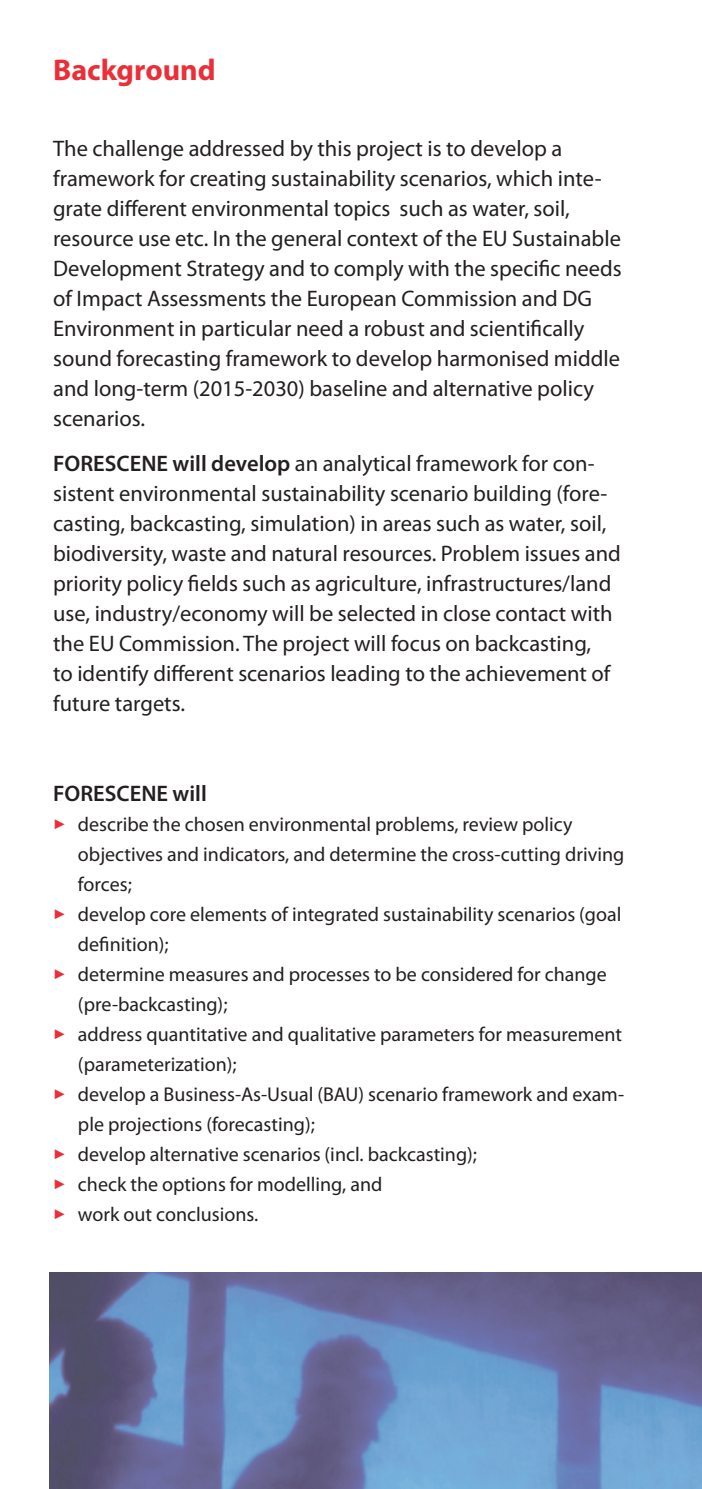
<style>
.page{position:relative;width:702px;height:1489px;background:#fff}
.page>*{position:absolute;margin:0;border:0;box-sizing:border-box;transform-origin:0 0}
.t1{font:700 30px "Myriad Pro";color:#eb2e38}
.t2{font:22.5px/30px "Myriad Pro";color:#231f20}
.t3{font:600 22.5px "Myriad Pro";color:#231f20}
.t4{font:20px/30px "Myriad Pro";color:#231f20}
.s1{font-weight:600}
.s2{color:#eb2e38}
</style>
<div class="page">
<img style="left:50px;top:1272px;width:652px;height:216px">
<h1 class="t1" style="left:53px;top:51px;width:164px">Background</h1>
<p class="t2" style="left:53px;top:133px;width:570px">The challenge addressed by this project is to develop a framework for creating sustainability scenarios, which inte&shy;grate different environmental topics such as water, soil, resource use etc. In the general context of the EU Sustainable Development Strategy and to comply with the specific needs of Impact Assessments the European Commission and DG Environment in particular need a robust and scientifically sound forecasting framework to develop harmonised middle and long-term (2015-2030) baseline and alternative policy scenarios.</p>
<p class="t2" style="left:53px;top:448px;width:569px"><span class="s1">FORESCENE will develop</span> an analytical framework for con&shy;sistent environmental sustainability scenario building (fore&shy;casting, backcasting, simulation) in areas such as water, soil, biodiversity, waste and natural resources. Problem issues and priority policy fields such as agriculture, infrastructures/land use, industry/economy will be selected in close contact with the EU Commission. The project will focus on backcasting,<br>to identify different scenarios leading to the achievement of future targets.</p>
<p class="t3" style="left:53px;top:779px;width:155px">FORESCENE will</p>
<p class="t4" style="left:78px;top:808px;width:548px;text-indent:-25px"><span class="s2">✓</span> describe the chosen environmental problems, review policy objectives and indicators, and determine the cross-cutting driving forces;</p>
<p class="t4" style="left:78px;top:898px;width:545px;text-indent:-25px"><span class="s2">✓</span> develop core elements of integrated sustainability scenarios (goal definition);</p>
<p class="t4" style="left:78px;top:958px;width:530px;text-indent:-25px"><span class="s2">✓</span> determine measures and processes to be considered for change (pre-backcasting);</p>
<p class="t4" style="left:78px;top:1018px;width:545px;text-indent:-25px"><span class="s2">✓</span> address quantitative and qualitative parameters for measurement (parameterization);</p>
<p class="t4" style="left:78px;top:1078px;width:547px;text-indent:-25px"><span class="s2">✓</span> develop a Business-As-Usual (BAU) scenario framework and exam&shy;ple projections (forecasting);</p>
<p class="t4" style="left:53px;top:1138px;width:425px"><span class="s2">✓</span> develop alternative scenarios (incl. backcasting);</p>
<p class="t4" style="left:53px;top:1168px;width:331px"><span class="s2">✓</span> check the options for modelling, and</p>
<p class="t4" style="left:53px;top:1198px;width:207px"><span class="s2">✓</span> work out conclusions.</p>
</div>
